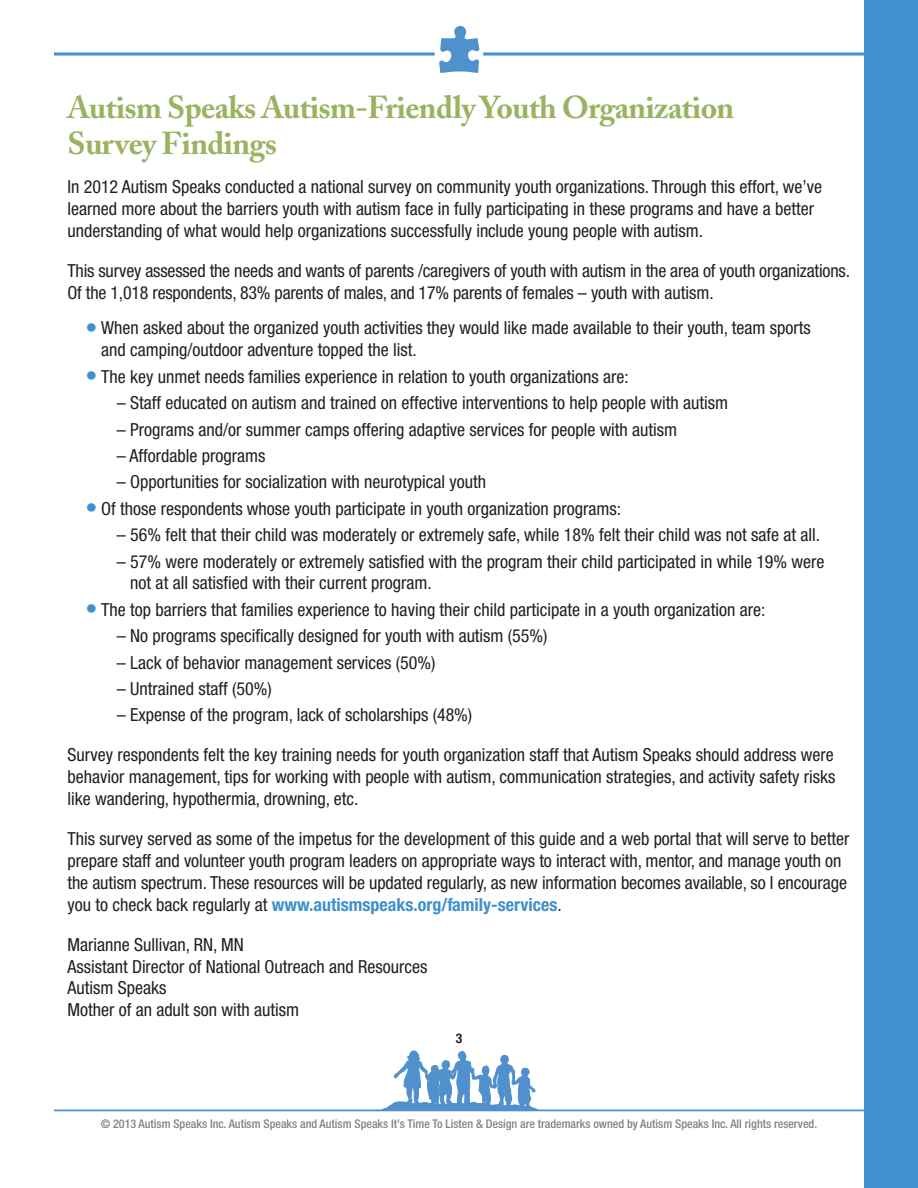
<style>
.page{position:relative;width:918px;height:1188px;background:#fff}
.page>*{position:absolute;margin:0;border:0;box-sizing:border-box;transform-origin:0 0}
.t1{font:700 31.5px/36px "Adobe Caslon";letter-spacing:-.02em;color:#99b361}
.t2{font:condensed 18px/21.9px "Helvetica Neue";color:#231f20}
.t3{font:700 condensed 13.5px "Helvetica Neue";color:#231f20}
.t4{font:500 condensed 12px "Helvetica Neue";color:#808285}
.s1{font-size:24px;color:#3f90cd}
.s2{font-weight:700;color:#3f90cd}
</style>
<div class="page">
<div style="left:864px;top:0;width:54px;height:1188px;background:#3f90cd"></div>
<hr style="left:54px;top:1109px;width:810px;height:2px;background:#5090cc">
<svg style="left:381px;top:1051px;width:156px;height:59px"></svg>
<svg style="left:439px;top:26px;width:40px;height:47px"></svg>
<svg style="left:54px;top:52px;width:381px;height:4px;background:#6eabd9"></svg>
<svg style="left:483px;top:52px;width:381px;height:4px;background:#6eabd9"></svg>
<h1 class="t1" style="left:67px;top:92px;width:668px">Autism Speaks Autism-Friendly Youth Organization<br>Survey Findings</h1>
<p class="t2" style="left:67px;top:178px;width:756px">In 2012 Autism Speaks conducted a national survey on community youth organizations. Through this effort, we’ve learned more about the barriers youth with autism face in fully participating in these programs and have a better understanding of what would help organizations successfully include young people with autism.</p>
<p class="t2" style="left:67px;top:261px;width:784px">This survey assessed the needs and wants of parents /caregivers of youth with autism in the area of youth organizations.<br>Of the 1,018 respondents, 83% parents of males, and 17% parents of females – youth with autism.</p>
<p class="t2" style="left:101px;top:319px;width:711px;text-indent:-16px"><span class="s1">•</span> When asked about the organized youth activities they would like made available to their youth, team sports and camping/outdoor adventure topped the list.</p>
<p class="t2" style="left:86px;top:367px;width:545px"><span class="s1">•</span> The key unmet needs families experience in relation to youth organizations are:</p>
<p class="t2" style="left:117px;top:393px;width:613px">– Staff educated on autism and trained on effective interventions to help people with autism</p>
<p class="t2" style="left:117px;top:420px;width:562px">– Programs and/or summer camps offering adaptive services for people with autism</p>
<p class="t2" style="left:117px;top:446px;width:150px">– Affordable programs</p>
<p class="t2" style="left:117px;top:473px;width:371px">– Opportunities for socialization with neurotypical youth</p>
<p class="t2" style="left:86px;top:499px;width:537px"><span class="s1">•</span> Of those respondents whose youth participate in youth organization programs:</p>
<p class="t2" style="left:117px;top:525px;width:705px">– 56% felt that their child was moderately or extremely safe, while 18% felt their child was not safe at all.</p>
<p class="t2" style="left:130px;top:552px;width:696px;text-indent:-13px">– 57% were moderately or extremely satisfied with the program their child participated in while 19% were not at all satisfied with their current program.</p>
<p class="t2" style="left:86px;top:600px;width:681px"><span class="s1">•</span> The top barriers that families experience to having their child participate in a youth organization are:</p>
<p class="t2" style="left:117px;top:626px;width:432px">– No programs specifically designed for youth with autism (55%)</p>
<p class="t2" style="left:117px;top:653px;width:320px">– Lack of behavior management services (50%)</p>
<p class="t2" style="left:117px;top:679px;width:156px">– Untrained staff (50%)</p>
<p class="t2" style="left:117px;top:706px;width:357px">– Expense of the program, lack of scholarships (48%)</p>
<p class="t2" style="left:67px;top:746px;width:769px;text-align:justify">Survey respondents felt the key training needs for youth organization staff that Autism Speaks should address were behavior management, tips for working with people with autism, communication strategies, and activity safety risks like wandering, hypothermia, drowning, etc.</p>
<p class="t2" style="left:67px;top:829px;width:783px">This survey served as some of the impetus for the development of this guide and a web portal that will serve to better prepare staff and volunteer youth program leaders on appropriate ways to interact with, mentor, and manage youth on the autism spectrum. These resources will be updated regularly, as new information becomes available, so I encourage you to check back regularly at <span class="s2">www.autismspeaks.org/family-services</span>.</p>
<p class="t2" style="left:67px;top:935px;width:361px">Marianne Sullivan, RN, MN<br>Assistant Director of National Outreach and Resources<br>Autism Speaks<br>Mother of an adult son with autism</p>
<p class="t3" style="left:456px;top:1030px;width:8px">3</p>
<p class="t4" style="left:101px;top:1120px;width:718px">© 2013 Autism Speaks Inc. Autism Speaks and Autism Speaks It’s Time To Listen &amp; Design are trademarks owned by Autism Speaks Inc. All rights reserved.</p>
</div>
